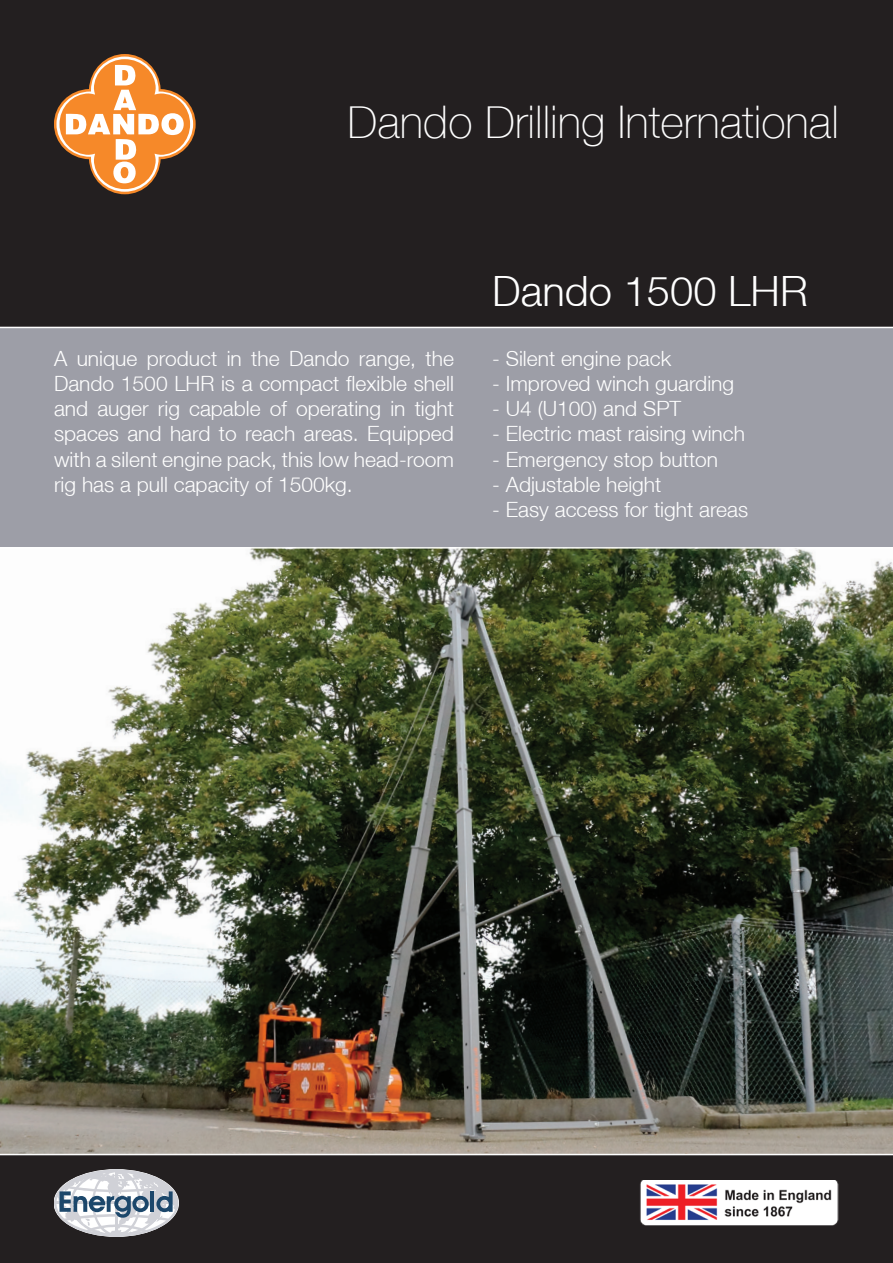
<style>
.page{position:relative;width:893px;height:1263px;background:#231f20}
.page>*{position:absolute;margin:0;border:0;box-sizing:border-box;transform-origin:0 0}
.t1{font:100 45px "Helvetica Neue LT";color:#fff}
.t2{font:300 41.7px "Helvetica Neue LT";color:#fff}
.t3{font:300 21px/25.2px "Helvetica Neue LT";color:#fff;text-align:justify}
</style>
<div class="page">
<svg style="left:54px;top:54px;width:142px;height:140px"></svg>
<div style="left:0;top:328px;width:893px;height:220px;background:#9d9ea7"></div>
<img style="left:0;top:549px;width:893px;height:605px">
<img style="left:640px;top:1180px;width:199px;height:46px">
<svg style="left:54px;top:1169px;width:125px;height:67px"></svg>
<hr style="left:0;top:327px;width:893px;height:1px;background:#fff">
<hr style="left:0;top:547px;width:893px;height:2px;background:#fff">
<hr style="left:0;top:1154px;width:893px;height:1px;background:#fff">
<h1 class="t1" style="left:347px;top:96px;width:493px">Dando Drilling International</h1>
<p class="t3" style="left:54px;top:345px;width:401px">A unique product in the Dando range, the Dando 1500 LHR is a compact flexible shell and auger rig capable of operating in tight spaces and hard to reach areas. Equipped with a silent engine pack, this low head-room rig has a pull capacity of 1500kg.</p>
<h2 class="t2" style="left:492px;top:266px;width:317px">Dando 1500 LHR</h2>
<p class="t3" style="left:492px;top:345px;width:180px">- Silent engine pack</p>
<p class="t3" style="left:492px;top:370px;width:243px">- Improved winch guarding</p>
<p class="t3" style="left:492px;top:396px;width:191px">- U4 (U100) and SPT</p>
<p class="t3" style="left:492px;top:421px;width:254px">- Electric mast raising winch</p>
<p class="t3" style="left:492px;top:446px;width:227px">- Emergency stop button</p>
<p class="t3" style="left:492px;top:471px;width:171px">- Adjustable height</p>
<p class="t3" style="left:492px;top:496px;width:257px">- Easy access for tight areas</p>
</div>
